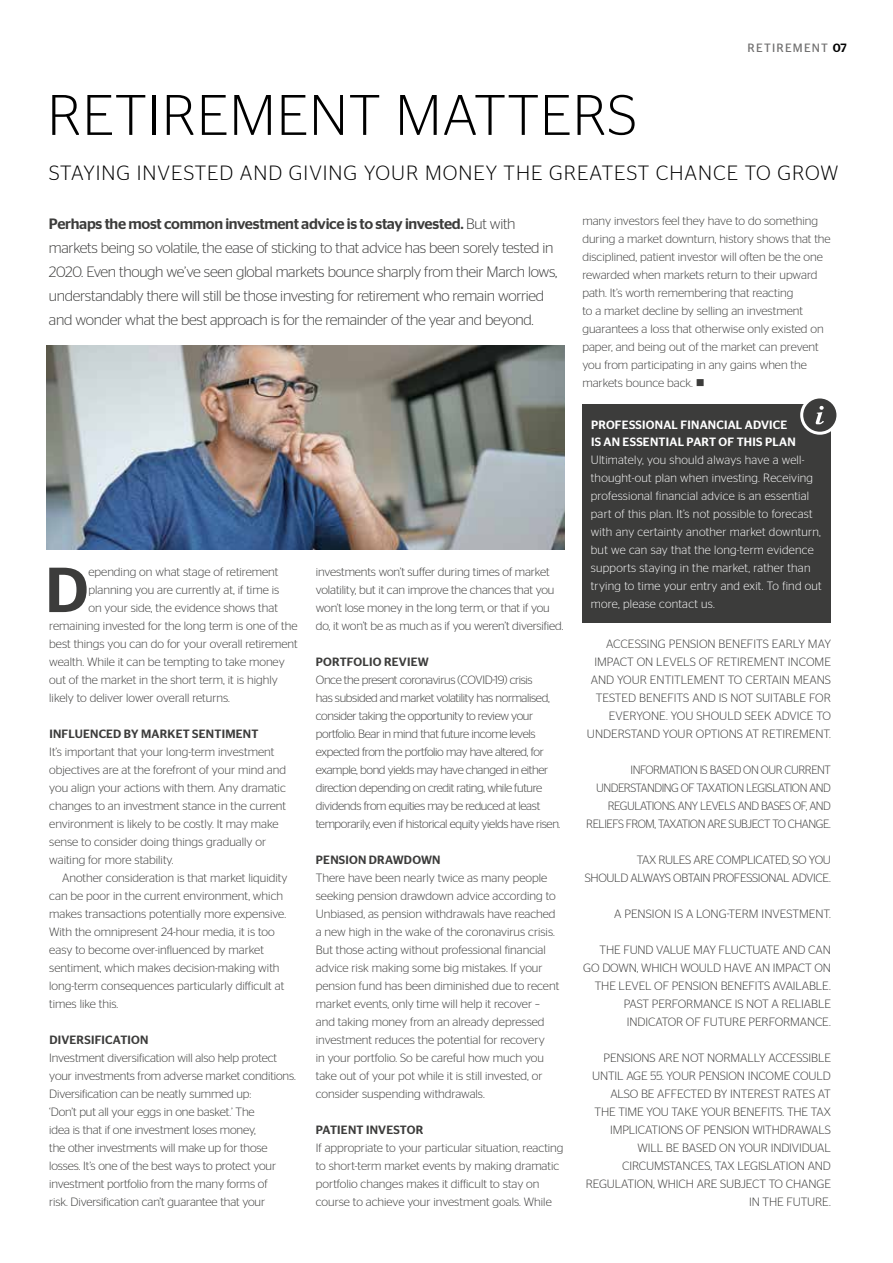
<style>
.page{position:relative;width:893px;height:1263px;background:#fff}
.page>*{position:absolute;margin:0;border:0;box-sizing:border-box;transform-origin:0 0}
.t1{font:500 63.45px "Stag Sans";color:#3c3c3b}
.t2{font:300 57px "Stag Sans";letter-spacing:.02em;color:#000}
.t3{font:300 20.55px "Stag Sans";letter-spacing:.05em;color:#000}
.t4{font:300 15px/24px "Stag Sans";letter-spacing:-.02em;color:#3c3c3b}
.t5{font:300 12px/18px "Stag Sans";letter-spacing:-.005em;color:#3c3c3b}
.t6{font:300 12px/18px "Stag Sans";letter-spacing:-.03em;color:#3c3c3b}
.t7{font:300 12px/18px "Stag Sans";letter-spacing:.02em;color:#fff}
.t8{font:300 12px/18px "Stag Sans";letter-spacing:-.04em;color:#3c3c3b;text-align:right;scale:.96 1}
.t9{font:500 12px "Stag Sans";letter-spacing:.02em;color:#3c3c3b}
.t10{font:500 12px/16.5px "Stag Sans";letter-spacing:.02em;color:#fff}
.t11{font:12px "Stag Sans";letter-spacing:.1em;color:#706f6f}
.s1{font-weight:500;color:#000}
.s2{font-weight:500}
</style>
<div class="page">
<div style="left:582px;top:404px;width:249px;height:219px;background:#3c3c3b"></div>
<div style="left:802px;top:397px;width:36px;height:36px;background:#3c3c3b;border-radius:50%"></div>
<div style="left:800px;top:395px;width:39px;height:40px;border:3px solid #fff;border-radius:50%"></div>
<svg style="left:816px;top:406px;width:8px;height:18px"></svg>
<img style="left:47px;top:346px;width:517px;height:204px">
<p class="t11" style="left:748px;top:41px;width:101px">RETIREMENT <span class="s1">07</span></p>
<h2 class="t2" style="left:47px;top:84px;width:591px">RETIREMENT MATTERS</h2>
<h3 class="t3" style="left:49px;top:161px;width:791px">STAYING INVESTED AND GIVING YOUR MONEY THE GREATEST CHANCE TO GROW</h3>
<p class="t4" style="left:49px;top:211px;width:510px"><span class="s2">Perhaps the most common investment advice is to stay invested.</span> But with markets being so volatile, the ease of sticking to that advice has been sorely tested in 2020. Even though we’ve seen global markets bounce sharply from their March lows, understandably there will still be those investing for retirement who remain worried and wonder what the best approach is for the remainder of the year and beyond.</p>
<p class="t5" style="left:582px;top:212px;width:250px">many investors feel they have to do something during a market downturn, history shows that the disciplined, patient investor will often be the one rewarded when markets return to their upward path. It’s worth remembering that reacting<br>to a market decline by selling an investment guarantees a loss that otherwise only existed on paper, and being out of the market can prevent you from participating in any gains when the markets bounce back. ■</p>
<h1 class="t1" style="left:45px;top:553px;width:45px">D</h1>
<p class="t5" style="left:88px;top:563px;width:191px">epending on what stage of retirement</p>
<p class="t5" style="left:88px;top:581px;width:192px">planning you are currently at, if time is</p>
<p class="t5" style="left:88px;top:599px;width:191px">on your side, the evidence shows that</p>
<p class="t5" style="left:49px;top:617px;width:250px">remaining invested for the long term is one of the</p>
<p class="t5" style="left:49px;top:635px;width:250px">best things you can do for your overall retirement</p>
<p class="t5" style="left:49px;top:653px;width:237px">wealth. While it can be tempting to take money</p>
<p class="t5" style="left:49px;top:671px;width:230px">out of the market in the short term, it is highly</p>
<p class="t5" style="left:49px;top:689px;width:182px">likely to deliver lower overall returns.</p>
<p class="t9" style="left:49px;top:727px;width:211px">INFLUENCED BY MARKET SENTIMENT</p>
<p class="t5" style="left:49px;top:743px;width:238px">It’s important that your long-term investment objectives are at the forefront of your mind and you align your actions with them. Any dramatic changes to an investment stance in the current environment is likely to be costly. It may make sense to consider doing things gradually or waiting for more stability.</p>
<p class="t5" style="left:49px;top:869px;width:240px;text-indent:13px">Another consideration is that market liquidity can be poor in the current environment, which makes transactions potentially more expensive.<br>With the omnipresent 24-hour media, it is too easy to become over-influenced by market sentiment, which makes decision-making with long-term consequences particularly difficult at times like this.</p>
<p class="t9" style="left:49px;top:1033px;width:101px">DIVERSIFICATION</p>
<p class="t5" style="left:49px;top:1049px;width:248px">Investment diversification will also help protect your investments from adverse market conditions.<br>Diversification can be neatly summed up:<br>‘Don’t put all your eggs in one basket.’ The<br>idea is that if one investment loses money,<br>the other investments will make up for those losses. It’s one of the best ways to protect your investment portfolio from the many forms of<br>risk. Diversification can’t guarantee that your</p>
<p class="t5" style="left:316px;top:563px;width:249px">investments won’t suffer during times of market volatility, but it can improve the chances that you won’t lose money in the long term, or that if you do, it won’t be as much as if you weren’t diversified.</p>
<p class="t9" style="left:316px;top:655px;width:114px">PORTFOLIO REVIEW</p>
<p class="t6" style="left:316px;top:671px;width:246px">Once the present coronavirus (COVID-19) crisis<br>has subsided and market volatility has normalised, consider taking the opportunity to review your portfolio. Bear in mind that future income levels expected from the portfolio may have altered, for example, bond yields may have changed in either direction depending on credit rating, while future dividends from equities may be reduced at least temporarily, even if historical equity yields have risen.</p>
<p class="t9" style="left:316px;top:853px;width:126px">PENSION DRAWDOWN</p>
<p class="t5" style="left:316px;top:869px;width:245px">There have been nearly twice as many people seeking pension drawdown advice according to Unbiased, as pension withdrawals have reached a new high in the wake of the coronavirus crisis.<br>But those acting without professional financial advice risk making some big mistakes. If your pension fund has been diminished due to recent market events, only time will help it recover – and taking money from an already depressed investment reduces the potential for recovery<br>in your portfolio. So be careful how much you take out of your pot while it is still invested, or consider suspending withdrawals.</p>
<p class="t9" style="left:316px;top:1123px;width:109px">PATIENT INVESTOR</p>
<p class="t5" style="left:316px;top:1139px;width:249px">If appropriate to your particular situation, reacting to short-term market events by making dramatic portfolio changes makes it difficult to stay on course to achieve your investment goals. While</p>
<p class="t10" style="left:591px;top:417px;width:206px">PROFESSIONAL FINANCIAL ADVICE<br>IS AN ESSENTIAL PART OF THIS PLAN</p>
<p class="t7" style="left:591px;top:450px;width:232px">Ultimately, you should always have a well&shy;thought-out plan when investing. Receiving professional financial advice is an essential part of this plan. It’s not possible to forecast with any certainty another market downturn, but we can say that the long-term evidence supports staying in the market, rather than trying to time your entry and exit. To find out more, please contact us.</p>
<p class="t5" style="left:587px;top:635px;width:246px;text-align:right">ACCESSING PENSION BENEFITS EARLY MAY IMPACT ON LEVELS OF RETIREMENT INCOME AND YOUR ENTITLEMENT TO CERTAIN MEANS TESTED BENEFITS AND IS NOT SUITABLE FOR EVERYONE. YOU SHOULD SEEK ADVICE TO UNDERSTAND YOUR OPTIONS AT RETIREMENT.</p>
<p class="t8" style="left:586px;top:761px;width:256px">INFORMATION IS BASED ON OUR CURRENT UNDERSTANDING OF TAXATION LEGISLATION AND REGULATIONS. ANY LEVELS AND BASES OF, AND RELIEFS FROM, TAXATION ARE SUBJECT TO CHANGE.</p>
<p class="t6" style="left:585px;top:851px;width:248px;text-align:right">TAX RULES ARE COMPLICATED, SO YOU<br>SHOULD ALWAYS OBTAIN PROFESSIONAL ADVICE.</p>
<p class="t5" style="left:614px;top:905px;width:218px">A PENSION IS A LONG-TERM INVESTMENT.</p>
<p class="t5" style="left:583px;top:941px;width:249px;text-align:right">THE FUND VALUE MAY FLUCTUATE AND CAN GO DOWN, WHICH WOULD HAVE AN IMPACT ON THE LEVEL OF PENSION BENEFITS AVAILABLE.<br>PAST PERFORMANCE IS NOT A RELIABLE INDICATOR OF FUTURE PERFORMANCE.</p>
<p class="t5" style="left:586px;top:1049px;width:247px;text-align:right">PENSIONS ARE NOT NORMALLY ACCESSIBLE UNTIL AGE 55. YOUR PENSION INCOME COULD ALSO BE AFFECTED BY INTEREST RATES AT<br>THE TIME YOU TAKE YOUR BENEFITS. THE TAX IMPLICATIONS OF PENSION WITHDRAWALS WILL BE BASED ON YOUR INDIVIDUAL CIRCUMSTANCES, TAX LEGISLATION AND REGULATION, WHICH ARE SUBJECT TO CHANGE IN THE FUTURE.</p>
</div>
